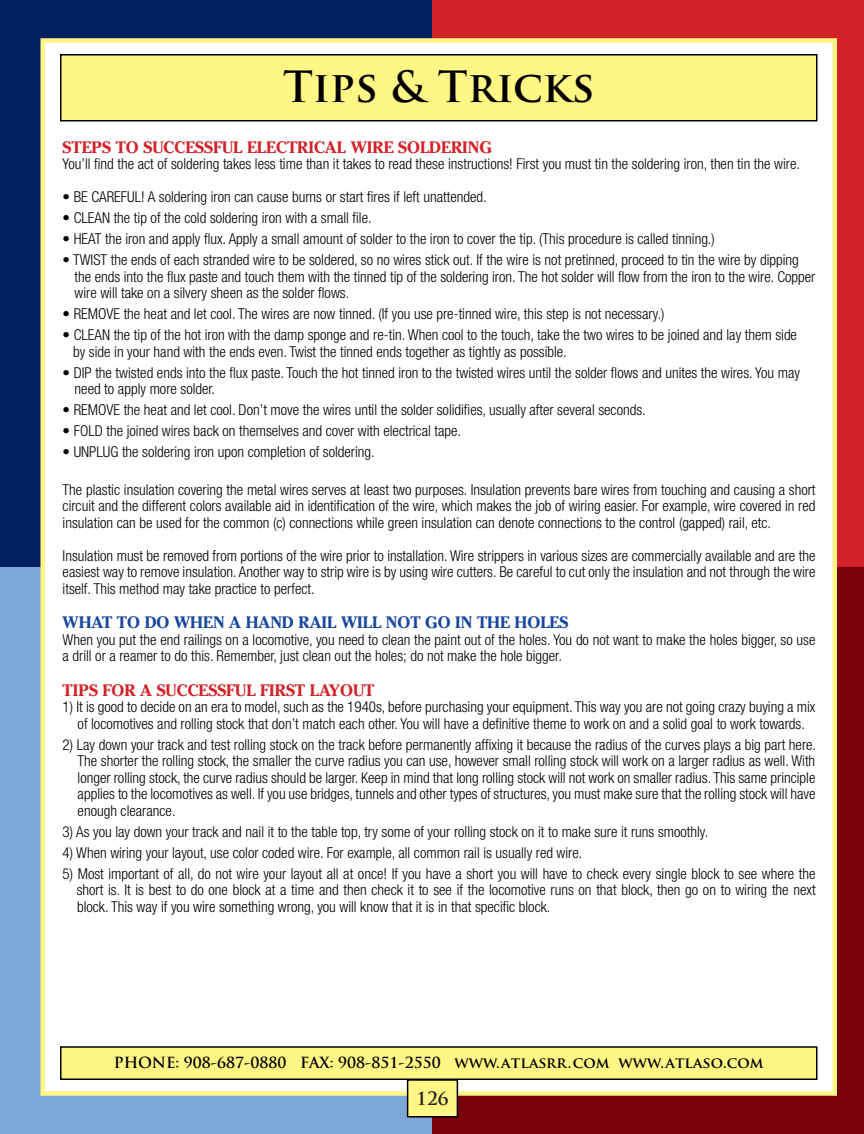
<style>
.page{position:relative;width:864px;height:1134px;background:#fff}
.page>*{position:absolute;margin:0;border:0;box-sizing:border-box;transform-origin:0 0}
.t1{font:700 42px "Trajan Pro";color:#000}
.t2{font:700 18px "Trajan Pro";color:#221f1f}
.t3{font:700 16.5px "Cheltenham";color:#d2232a}
.t4{font:700 16.5px "Cheltenham";color:#17479e}
.t5{font:300 condensed 15px/16.5px "Helvetica Neue";color:#000}
.t6{font:700 15px "Trajan Pro";color:#000}
</style>
<div class="page">
<div style="left:0;top:0;width:432px;height:567px;background:#02205f"></div>
<div style="left:432px;top:0;width:432px;height:567px;background:#d2232a"></div>
<div style="left:0;top:567px;width:432px;height:567px;background:#7da7d8"></div>
<div style="left:432px;top:567px;width:432px;height:567px;background:#790008"></div>
<div style="left:40px;top:38px;width:797px;height:1058px;background:#fff;border:4px solid #fff685"></div>
<div style="left:60px;top:54px;width:758px;height:68px;background:#fff685;border:2px solid #000"></div>
<div style="left:60px;top:1046px;width:758px;height:34px;background:#fff685;border:2px solid #000"></div>
<div style="left:407px;top:1079px;width:51px;height:39px;background:#fff685;border:2px solid #000"></div>
<h1 class="t1" style="left:283px;top:61px;width:313px">Tips &amp; Tricks</h1>
<p class="t3" style="left:63px;top:137px;width:20px">STEPS</p>
<p class="t3" style="left:116px;top:137px;width:48px">TO SUCCESSFUL</p>
<p class="t3" style="left:247px;top:137px;width:21px">ELECTRICAL</p>
<p class="t3" style="left:351px;top:137px;width:26px">WIRE</p>
<p class="t3" style="left:398px;top:137px;width:21px">SOLDERING</p>
<p class="t5" style="left:63px;top:155px;width:739px">You’ll find the act of soldering takes less time than it takes to read these instructions! First you must tin the soldering iron, then tin the wire.</p>
<p class="t5" style="left:63px;top:188px;width:426px">• BE CAREFUL! A soldering iron can cause burns or start fires if left unattended.</p>
<p class="t5" style="left:63px;top:209px;width:311px">• CLEAN the tip of the cold soldering iron with a small file.</p>
<p class="t5" style="left:63px;top:230px;width:654px">• HEAT the iron and apply flux. Apply a small amount of solder to the iron to cover the tip. (This procedure is called tinning.)</p>
<p class="t5" style="left:75px;top:251px;width:742px;text-indent:-12px">• TWIST the ends of each stranded wire to be soldered, so no wires stick out. If the wire is not pretinned, proceed to tin the wire by dipping the ends into the flux paste and touch them with the tinned tip of the soldering iron. The hot solder will flow from the iron to the wire. Copper wire will take on a silvery sheen as the solder flows.</p>
<p class="t5" style="left:63px;top:305px;width:604px">• REMOVE the heat and let cool. The wires are now tinned. (If you use pre-tinned wire, this step is not necessary.)</p>
<p class="t5" style="left:73px;top:326px;width:725px;text-indent:-10px">• CLEAN the tip of the hot iron with the damp sponge and re-tin. When cool to the touch, take the two wires to be joined and lay them side by side in your hand with the ends even. Twist the tinned ends together as tightly as possible.</p>
<p class="t5" style="left:75px;top:364px;width:727px;text-indent:-12px">• DIP the twisted ends into the flux paste. Touch the hot tinned iron to the twisted wires until the solder flows and unites the wires. You may need to apply more solder.</p>
<p class="t5" style="left:63px;top:401px;width:585px">• REMOVE the heat and let cool. Don’t move the wires until the solder solidifies, usually after several seconds.</p>
<p class="t5" style="left:63px;top:422px;width:400px">• FOLD the joined wires back on themselves and cover with electrical tape.</p>
<p class="t5" style="left:63px;top:443px;width:314px">• UNPLUG the soldering iron upon completion of soldering.</p>
<p class="t5" style="left:63px;top:481px;width:754px;text-align:justify">The plastic insulation covering the metal wires serves at least two purposes. Insulation prevents bare wires from touching and causing a short circuit and the different colors available aid in identification of the wire, which makes the job of wiring easier. For example, wire covered in red insulation can be used for the common (c) connections while green insulation can denote connections to the control (gapped) rail, etc.</p>
<p class="t5" style="left:63px;top:547px;width:754px;text-align:justify">Insulation must be removed from portions of the wire prior to installation. Wire strippers in various sizes are commercially available and are the easiest way to remove insulation. Another way to strip wire is by using wire cutters. Be careful to cut only the insulation and not through the wire itself. This method may take practice to perfect.</p>
<p class="t4" style="left:63px;top:612px;width:507px">WHAT TO DO WHEN A HAND RAIL WILL NOT GO IN THE HOLES</p>
<p class="t5" style="left:63px;top:631px;width:754px">When you put the end railings on a locomotive, you need to clean the paint out of the holes. You do not want to make the holes bigger, so use a drill or a reamer to do this. Remember, just clean out the holes; do not make the hole bigger.</p>
<p class="t3" style="left:63px;top:680px;width:313px">TIPS FOR A SUCCESSFUL FIRST LAYOUT</p>
<p class="t5" style="left:63px;top:698px;width:754px;text-align:center">1) It is good to decide on an era to model, such as the 1940s, before purchasing your equipment. This way you are not going crazy buying a mix of locomotives and rolling stock that don’t match each other. You will have a definitive theme to work on and a solid goal to work towards.</p>
<p class="t5" style="left:78px;top:736px;width:740px;text-align:justify;text-indent:-15px">2) Lay down your track and test rolling stock on the track before permanently affixing it because the radius of the curves plays a big part here.<br>The shorter the rolling stock, the smaller the curve radius you can use, however small rolling stock will work on a larger radius as well. With longer rolling stock, the curve radius should be larger. Keep in mind that long rolling stock will not work on smaller radius. This same principle applies to the locomotives as well. If you use bridges, tunnels and other types of structures, you must make sure that the rolling stock will have enough clearance.</p>
<p class="t5" style="left:63px;top:823px;width:647px">3) As you lay down your track and nail it to the table top, try some of your rolling stock on it to make sure it runs smoothly.</p>
<p class="t5" style="left:63px;top:844px;width:521px">4) When wiring your layout, use color coded wire. For example, all common rail is usually red wire.</p>
<p class="t5" style="left:77px;top:865px;width:740px;text-align:justify;text-indent:-14px">5) Most important of all, do not wire your layout all at once! If you have a short you will have to check every single block to see where the short is. It is best to do one block at a time and then check it to see if the locomotive runs on that block, then go on to wiring the next block. This way if you wire something wrong, you will know that it is in that specific block.</p>
<p class="t6" style="left:114px;top:1053px;width:651px">PHONE: 908-687-0880 FAX: 908-851-2550 www.atlasrr.com www.atlaso.com</p>
<p class="t2" style="left:416px;top:1087px;width:34px">126</p>
</div>
